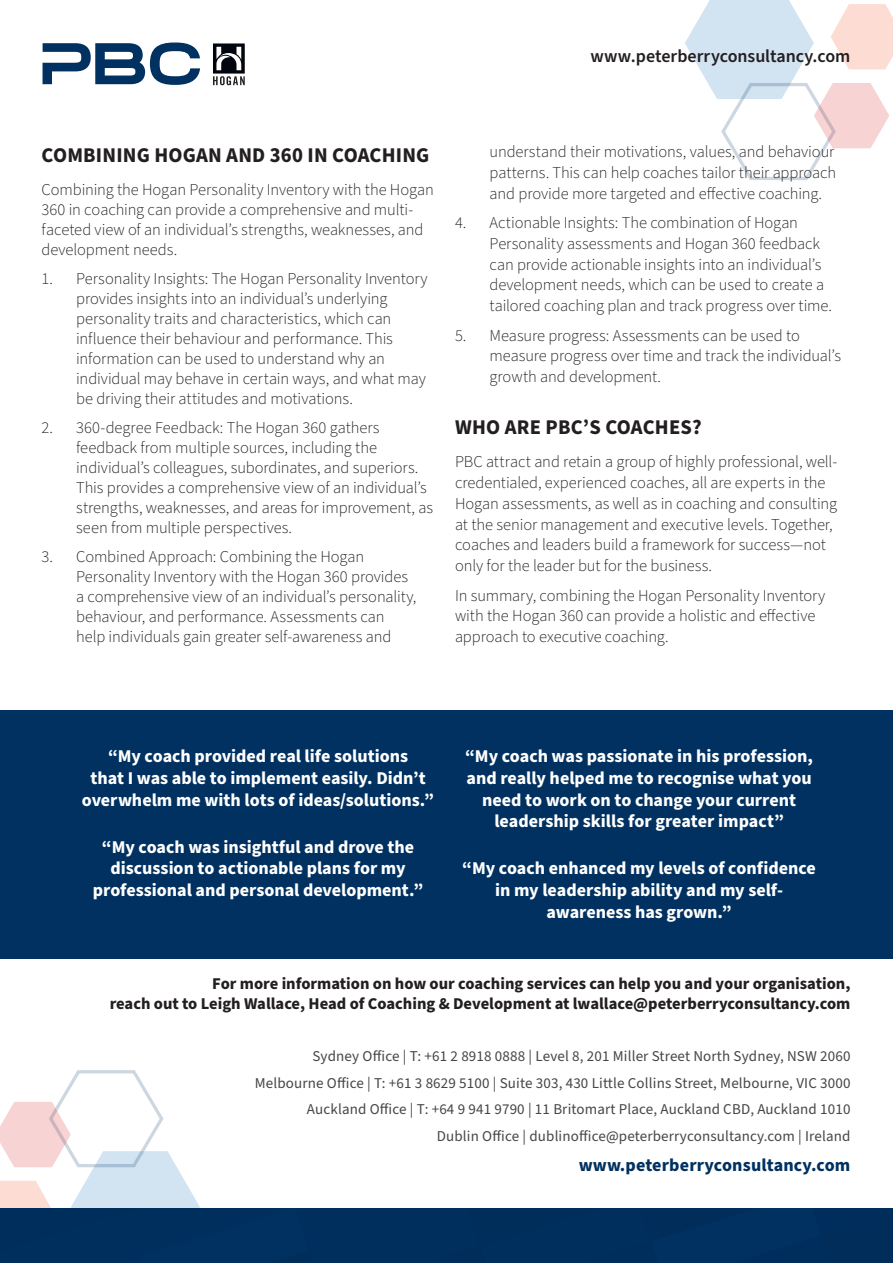
<style>
.page{position:relative;width:893px;height:1263px;background:#fff}
.page>*{position:absolute;margin:0;border:0;box-sizing:border-box;transform-origin:0 0}
.t1{font:700 21px "Source Sans Pro";letter-spacing:.01em;color:#231f20}
.t2{font:700 18px/21.6px "Source Sans Pro";color:#fff;text-align:center}
.Body_Text{font:700 18px "Source Sans Pro";letter-spacing:.01em;color:#003160}
.t3{font:600 18px "Source Sans Pro";color:#231f20}
.t4{font:300 16.5px/20.1px "Source Sans Pro";letter-spacing:-.005em;color:#231f20}
.t5{font:700 16.5px/19.8px "Source Sans Pro";color:#231f20;text-align:right}
.Body_Text-2{font:15px "Source Sans Pro";letter-spacing:.01em;color:#454647}
</style>
<div class="page">
<svg style="left:685px;top:0;width:208px;height:180px"></svg>
<svg style="left:213px;top:43px;width:32px;height:42px"></svg>
<svg style="left:43px;top:43px;width:157px;height:42px"></svg>
<svg style="left:0;top:1070px;width:893px;height:139px"></svg>
<div style="left:0;top:1209px;width:893px;height:54px;background:#002f5d"></div>
<div style="left:0;top:711px;width:893px;height:248px;background:#003160"></div>
<p class="t3" style="left:590px;top:44px;width:262px">www.peterberryconsultancy.com</p>
<p class="t1" style="left:42px;top:141px;width:389px">COMBINING HOGAN AND 360 IN COACHING</p>
<p class="t4" style="left:42px;top:180px;width:394px">Combining the Hogan Personality Inventory with the Hogan 360 in coaching can provide a comprehensive and multi&shy;faceted view of an individual’s strengths, weaknesses, and development needs.</p>
<p class="t4" style="left:76px;top:269px;width:353px;text-indent:-34px">1. Personality Insights: The Hogan Personality Inventory provides insights into an individual’s underlying personality traits and characteristics, which can influence their behaviour and performance. This information can be used to understand why an individual may behave in certain ways, and what may be driving their attitudes and motivations.</p>
<p class="t4" style="left:76px;top:418px;width:358px;text-indent:-34px">2. 360-degree Feedback: The Hogan 360 gathers feedback from multiple sources, including the individual’s colleagues, subordinates, and superiors.<br>This provides a comprehensive view of an individual’s strengths, weaknesses, and areas for improvement, as seen from multiple perspectives.</p>
<p class="t4" style="left:76px;top:547px;width:342px;text-indent:-34px">3. Combined Approach: Combining the Hogan Personality Inventory with the Hogan 360 provides a comprehensive view of an individual’s personality, behaviour, and performance. Assessments can help individuals gain greater self-awareness and</p>
<p class="t4" style="left:490px;top:142px;width:348px;line-height:20.9px">understand their motivations, values, and behaviour patterns. This can help coaches tailor their approach and provide more targeted and effective coaching.</p>
<p class="t4" style="left:490px;top:213px;width:344px;line-height:20.9px;text-indent:-34px">4. Actionable Insights: The combination of Hogan Personality assessments and Hogan 360 feedback can provide actionable insights into an individual’s development needs, which can be used to create a tailored coaching plan and track progress over time.</p>
<p class="t4" style="left:490px;top:325px;width:353px;line-height:20.9px;text-indent:-34px">5. Measure progress: Assessments can be used to measure progress over time and track the individual’s growth and development.</p>
<p class="t1" style="left:455px;top:412px;width:248px">WHO ARE PBC’S COACHES?</p>
<p class="t4" style="left:455px;top:452px;width:384px;line-height:20.9px">PBC attract and retain a group of highly professional, well&shy;credentialed, experienced coaches, all are experts in the Hogan assessments, as well as in coaching and consulting at the senior management and executive levels. Together, coaches and leaders build a framework for success—not only for the leader but for the business.</p>
<p class="t4" style="left:455px;top:585px;width:372px;line-height:20.9px">In summary, combining the Hogan Personality Inventory with the Hogan 360 can provide a holistic and effective approach to executive coaching.</p>
<p class="t2" style="left:82px;top:746px;width:354px">“My coach provided real life solutions<br>that I was able to implement easily. Didn’t overwhelm me with lots of ideas/solutions.”</p>
<p class="t2" style="left:93px;top:836px;width:332px">“My coach was insightful and drove the discussion to actionable plans for my professional and personal development.”</p>
<p class="t2" style="left:465px;top:746px;width:349px">“My coach was passionate in his profession, and really helped me to recognise what you need to work on to change your current leadership skills for greater impact”</p>
<p class="t2" style="left:462px;top:858px;width:355px">“My coach enhanced my levels of confidence in my leadership ability and my self&shy;awareness has grown.”</p>
<p class="t5" style="left:110px;top:974px;width:742px">For more information on how our coaching services can help you and your organisation,<br>reach out to Leigh Wallace, Head of Coaching &amp; Development at lwallace@peterberryconsultancy.com</p>
<p class="Body_Text-2" style="left:312px;top:1046px;width:539px">Sydney Office | T: +61 2 8918 0888 | Level 8, 201 Miller Street North Sydney, NSW 2060</p>
<p class="Body_Text-2" style="left:255px;top:1073px;width:597px">Melbourne Office | T: +61 3 8629 5100 | Suite 303, 430 Little Collins Street, Melbourne, VIC 3000</p>
<p class="Body_Text-2" style="left:307px;top:1099px;width:545px">Auckland Office | T: +64 9 941 9790 | 11 Britomart Place, Auckland CBD, Auckland 1010</p>
<p class="Body_Text-2" style="left:437px;top:1126px;width:415px">Dublin Office | dublinoffice@peterberryconsultancy.com | Ireland</p>
<p class="Body_Text" style="left:579px;top:1152px;width:273px">www.peterberryconsultancy.com</p>
</div>
